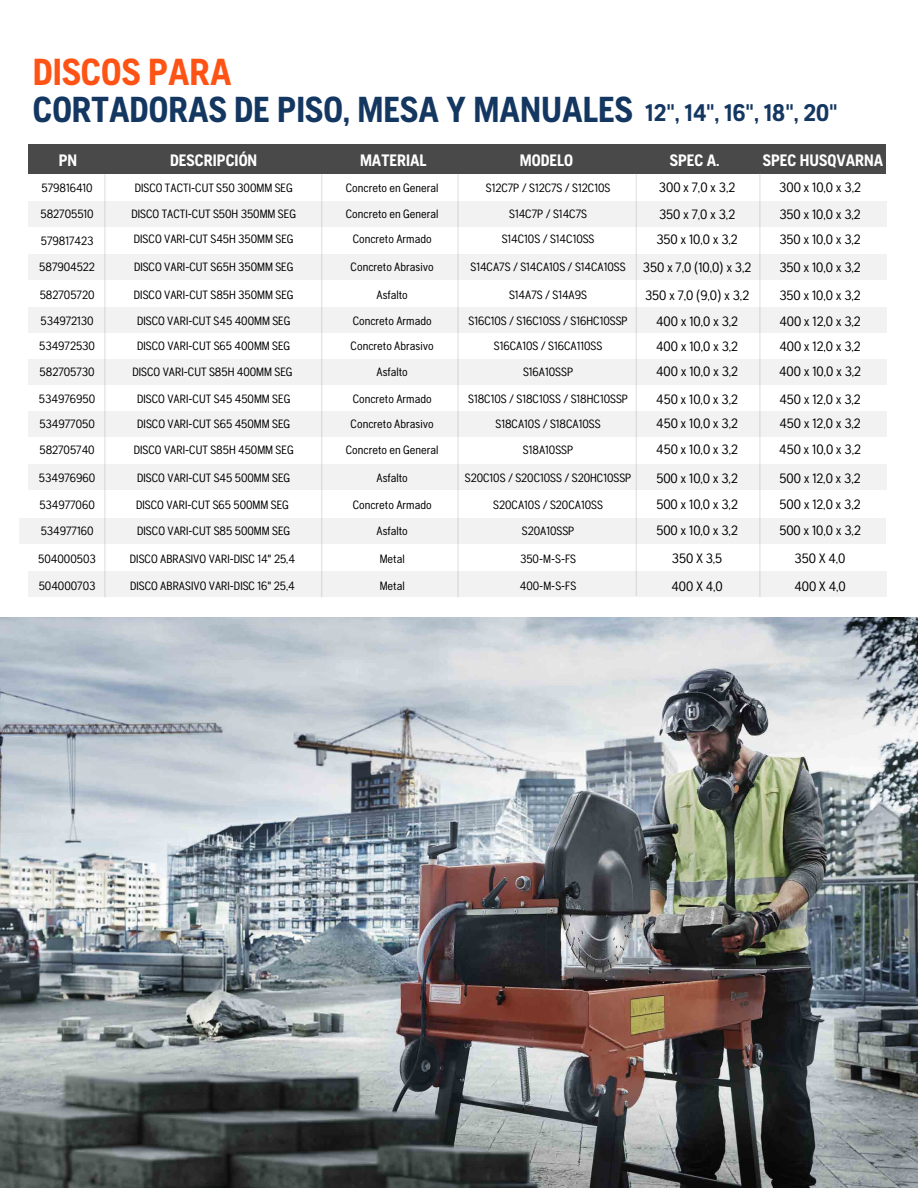
<style>
.page{position:relative;width:918px;height:1188px;background:#fff}
.page>*{position:absolute;margin:0;border:0;box-sizing:border-box;transform-origin:0 0}
.t1{font:700 37.5px "Husqvarna Gothic";color:#ff5316}
.t2{font:700 36px "Husqvarna Gothic";color:#143761}
.t3{font:700 24px "Husqvarna Gothic";color:#143761}
.t4{font:700 16.5px "Husqvarna Gothic";color:#fff}
.t5{font:13.5px "Husqvarna Gothic";color:#000}
.t6{font:12px "Husqvarna Gothic";color:#000}
</style>
<div class="page">
<div style="left:19px;top:518px;width:866px;height:26px;background:#f2f2f2"></div>
<div style="left:28px;top:201px;width:858px;height:26px;background:#f2f2f2"></div>
<img style="left:0;top:617px;width:918px;height:571px">
<div style="left:28px;top:145px;width:858px;height:29px;background:#494949"></div>
<div style="left:28px;top:254px;width:858px;height:26px;background:#f2f2f2"></div>
<div style="left:28px;top:307px;width:858px;height:25px;background:#f2f2f2"></div>
<div style="left:28px;top:359px;width:858px;height:26px;background:#f2f2f2"></div>
<div style="left:28px;top:411px;width:858px;height:25px;background:#f2f2f2"></div>
<div style="left:28px;top:464px;width:858px;height:26px;background:#f2f2f2"></div>
<div style="left:28px;top:571px;width:858px;height:26px;background:#f2f2f2"></div>
<hr style="left:104px;top:174px;width:2px;height:423px;background:#808080">
<hr style="left:321px;top:174px;width:1px;height:423px;background:#808080">
<hr style="left:457px;top:174px;width:2px;height:423px;background:#808080">
<hr style="left:636px;top:173px;width:1px;height:423px;background:#808080">
<hr style="left:759px;top:172px;width:2px;height:425px;background:#808080">
<h1 class="t1" style="left:33px;top:50px;width:200px">DISCOS PARA</h1>
<h2 class="t2" style="left:33px;top:89px;width:602px">CORTADORAS DE PISO, MESA Y MANUALES</h2>
<h3 class="t3" style="left:645px;top:99px;width:194px">12", 14", 16", 18", 20"</h3>
<h3 class="t4" style="left:59px;top:151px;width:20px">PN</h3>
<h3 class="t4" style="left:170px;top:151px;width:89px">DESCRIPCIÓN</h3>
<h3 class="t4" style="left:360px;top:151px;width:68px">MATERIAL</h3>
<h3 class="t4" style="left:670px;top:151px;width:51px">SPEC A.</h3>
<h3 class="t4" style="left:763px;top:151px;width:122px">SPEC HUSQVARNA</h3>
<p class="t6" style="left:135px;top:181px;width:159px">DISCO TACTI-CUT S50 300MM SEG</p>
<p class="t6" style="left:346px;top:181px;width:94px">Concreto en General</p>
<p class="t6" style="left:486px;top:181px;width:126px">S12C7P / S12C7S / S12C10S</p>
<p class="t5" style="left:659px;top:180px;width:78px">300 x 7,0 x 3,2</p>
<p class="t5" style="left:779px;top:180px;width:83px">300 x 10,0 x 3,2</p>
<h3 class="t4" style="left:520px;top:151px;width:55px">MODELO</h3>
<p class="t6" style="left:41px;top:181px;width:53px">579816410</p>
<p class="t6" style="left:40px;top:207px;width:55px">582705510</p>
<p class="t6" style="left:131px;top:207px;width:166px">DISCO TACTI-CUT S50H 350MM SEG</p>
<p class="t6" style="left:346px;top:207px;width:94px">Concreto en General</p>
<p class="t6" style="left:509px;top:207px;width:79px">S14C7P / S14C7S</p>
<p class="t5" style="left:659px;top:206px;width:78px">350 x 7,0 x 3,2</p>
<p class="t5" style="left:779px;top:206px;width:83px">350 x 10,0 x 3,2</p>
<p class="t6" style="left:41px;top:234px;width:54px">579817423</p>
<p class="t6" style="left:134px;top:232px;width:161px">DISCO VARI-CUT S45H 350MM SEG</p>
<p class="t6" style="left:353px;top:232px;width:80px">Concreto Armado</p>
<p class="t6" style="left:502px;top:232px;width:94px">S14C10S / S14C10SS</p>
<p class="t5" style="left:656px;top:232px;width:83px">350 x 10,0 x 3,2</p>
<p class="t5" style="left:779px;top:232px;width:83px">350 x 10,0 x 3,2</p>
<p class="t6" style="left:39px;top:260px;width:57px">587904522</p>
<p class="t6" style="left:134px;top:260px;width:161px">DISCO VARI-CUT S65H 350MM SEG</p>
<p class="t6" style="left:351px;top:260px;width:85px">Concreto Abrasivo</p>
<p class="t6" style="left:470px;top:260px;width:157px">S14CA7S / S14CA10S / S14CA10SS</p>
<p class="t5" style="left:643px;top:260px;width:110px">350 x 7,0 (10,0) x 3,2</p>
<p class="t5" style="left:779px;top:260px;width:83px">350 x 10,0 x 3,2</p>
<p class="t6" style="left:40px;top:288px;width:56px">582705720</p>
<p class="t6" style="left:134px;top:288px;width:161px">DISCO VARI-CUT S85H 350MM SEG</p>
<p class="t6" style="left:377px;top:288px;width:33px">Asfalto</p>
<p class="t6" style="left:509px;top:288px;width:80px">S14A7S / S14A9S</p>
<p class="t5" style="left:645px;top:287px;width:106px">350 x 7,0 (9,0) x 3,2</p>
<p class="t5" style="left:779px;top:287px;width:83px">350 x 10,0 x 3,2</p>
<p class="t6" style="left:40px;top:314px;width:55px">534972130</p>
<p class="t6" style="left:137px;top:314px;width:155px">DISCO VARI-CUT S45 400MM SEG</p>
<p class="t6" style="left:353px;top:314px;width:80px">Concreto Armado</p>
<p class="t6" style="left:468px;top:314px;width:161px">S16C10S / S16C10SS / S16HC10SSP</p>
<p class="t5" style="left:656px;top:313px;width:83px">400 x 10,0 x 3,2</p>
<p class="t5" style="left:779px;top:313px;width:83px">400 x 12,0 x 3,2</p>
<p class="t6" style="left:39px;top:339px;width:57px">534972530</p>
<p class="t6" style="left:137px;top:339px;width:154px">DISCO VARI-CUT S65 400MM SEG</p>
<p class="t6" style="left:351px;top:339px;width:85px">Concreto Abrasivo</p>
<p class="t6" style="left:494px;top:339px;width:110px">S16CA10S / S16CA110SS</p>
<p class="t5" style="left:656px;top:338px;width:83px">400 x 10,0 x 3,2</p>
<p class="t5" style="left:779px;top:338px;width:83px">400 x 12,0 x 3,2</p>
<p class="t6" style="left:40px;top:365px;width:57px">582705730</p>
<p class="t6" style="left:132px;top:365px;width:161px">DISCO VARI-CUT S85H 400MM SEG</p>
<p class="t6" style="left:377px;top:365px;width:33px">Asfalto</p>
<p class="t6" style="left:523px;top:365px;width:52px">S16A10SSP</p>
<p class="t5" style="left:656px;top:364px;width:83px">400 x 10,0 x 3,2</p>
<p class="t5" style="left:779px;top:364px;width:83px">400 x 10,0 x 3,2</p>
<p class="t6" style="left:39px;top:392px;width:58px">534976950</p>
<p class="t6" style="left:137px;top:392px;width:155px">DISCO VARI-CUT S45 450MM SEG</p>
<p class="t6" style="left:353px;top:392px;width:80px">Concreto Armado</p>
<p class="t6" style="left:468px;top:392px;width:161px">S18C10S / S18C10SS / S18HC10SSP</p>
<p class="t5" style="left:656px;top:391px;width:83px">450 x 10,0 x 3,2</p>
<p class="t5" style="left:780px;top:391px;width:83px">450 x 12,0 x 3,2</p>
<p class="t6" style="left:39px;top:417px;width:57px">534977050</p>
<p class="t6" style="left:137px;top:417px;width:154px">DISCO VARI-CUT S65 450MM SEG</p>
<p class="t6" style="left:351px;top:417px;width:85px">Concreto Abrasivo</p>
<p class="t6" style="left:495px;top:417px;width:107px">S18CA10S / S18CA10SS</p>
<p class="t5" style="left:656px;top:416px;width:83px">450 x 10,0 x 3,2</p>
<p class="t5" style="left:780px;top:416px;width:83px">450 x 12,0 x 3,2</p>
<p class="t6" style="left:39px;top:443px;width:57px">582705740</p>
<p class="t6" style="left:134px;top:443px;width:161px">DISCO VARI-CUT S85H 450MM SEG</p>
<p class="t6" style="left:346px;top:443px;width:94px">Concreto en General</p>
<p class="t6" style="left:523px;top:443px;width:52px">S18A10SSP</p>
<p class="t5" style="left:656px;top:442px;width:83px">450 x 10,0 x 3,2</p>
<p class="t5" style="left:779px;top:442px;width:83px">450 x 10,0 x 3,2</p>
<p class="t6" style="left:39px;top:471px;width:58px">534976960</p>
<p class="t6" style="left:137px;top:471px;width:154px">DISCO VARI-CUT S45 500MM SEG</p>
<p class="t6" style="left:377px;top:471px;width:33px">Asfalto</p>
<p class="t6" style="left:465px;top:471px;width:168px">S20C10S / S20C10SS / S20HC10SSP</p>
<p class="t5" style="left:656px;top:470px;width:83px">500 x 10,0 x 3,2</p>
<p class="t5" style="left:780px;top:470px;width:82px">500 x 12,0 x 3,2</p>
<p class="t6" style="left:39px;top:498px;width:57px">534977060</p>
<p class="t6" style="left:136px;top:498px;width:154px">DISCO VARI-CUT S65 500MM SEG</p>
<p class="t6" style="left:353px;top:498px;width:80px">Concreto Armado</p>
<p class="t6" style="left:493px;top:498px;width:111px">S20CA10S / S20CA10SS</p>
<p class="t5" style="left:656px;top:497px;width:83px">500 x 10,0 x 3,2</p>
<p class="t5" style="left:780px;top:497px;width:82px">500 x 12,0 x 3,2</p>
<p class="t6" style="left:41px;top:524px;width:54px">534977160</p>
<p class="t6" style="left:137px;top:524px;width:154px">DISCO VARI-CUT S85 500MM SEG</p>
<p class="t6" style="left:377px;top:524px;width:33px">Asfalto</p>
<p class="t6" style="left:522px;top:524px;width:54px">S20A10SSP</p>
<p class="t5" style="left:656px;top:523px;width:83px">500 x 10,0 x 3,2</p>
<p class="t5" style="left:779px;top:523px;width:83px">500 x 10,0 x 3,2</p>
<p class="t6" style="left:38px;top:551px;width:59px">504000503</p>
<p class="t6" style="left:130px;top:551px;width:166px">DISCO ABRASIVO VARI-DISC 14" 25,4</p>
<p class="t6" style="left:380px;top:551px;width:27px">Metal</p>
<p class="t6" style="left:520px;top:551px;width:58px">350-M-S-FS</p>
<p class="t5" style="left:672px;top:551px;width:52px">350 X 3,5</p>
<p class="t5" style="left:795px;top:551px;width:52px">350 X 4,0</p>
<p class="t6" style="left:39px;top:579px;width:58px">504000703</p>
<p class="t6" style="left:130px;top:579px;width:166px">DISCO ABRASIVO VARI-DISC 16" 25,4</p>
<p class="t6" style="left:380px;top:579px;width:27px">Metal</p>
<p class="t6" style="left:520px;top:579px;width:58px">400-M-S-FS</p>
<p class="t5" style="left:671px;top:578px;width:53px">400 X 4,0</p>
<p class="t5" style="left:794px;top:578px;width:53px">400 X 4,0</p>
</div>
